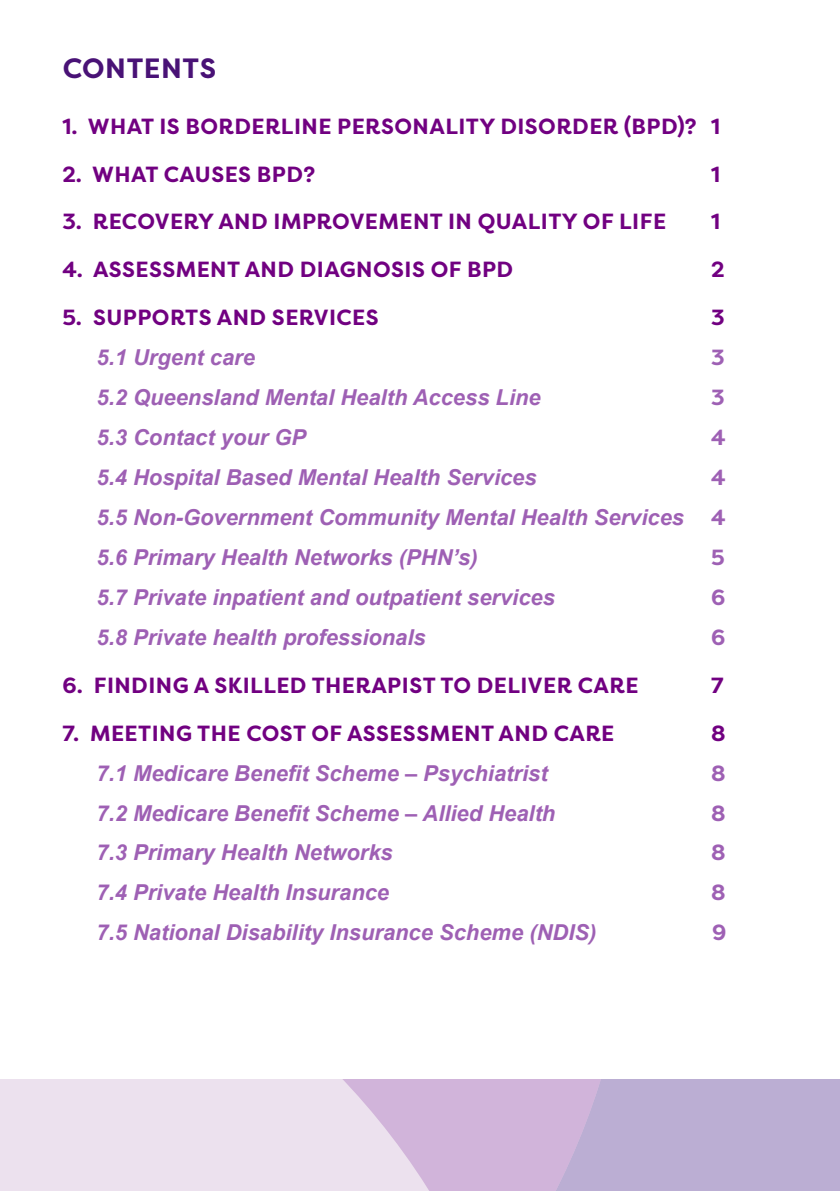
<style>
.page{position:relative;width:840px;height:1191px;background:#fff}
.page>*{position:absolute;margin:0;border:0;box-sizing:border-box;transform-origin:0 0}
.t1{font:700 27.8px "Filson Pro";letter-spacing:.02em;color:#491276}
.t2{font:italic 700 22px "Arial";color:#9e60b4}
.t3{font:700 22px "Filson Pro";letter-spacing:.02em;color:#710081}
.t4{font:700 22px "Filson Pro";color:#9e60b4}
.s1{font-family:"Filson Pro";font-style:normal}
</style>
<div class="page">
<div style="left:632px;top:1079px;width:207px;height:112px;background:#bbaed3"></div>
<div style="left:603px;top:1079px;width:29px;height:112px;background:#bbaed3"></div>
<svg style="left:0;top:1079px;width:603px;height:112px"></svg>
<p class="t1" style="left:63px;top:51px;width:155px">CONTENTS</p>
<p class="t3" style="left:62px;top:112px;width:659px">1. WHAT IS BORDERLINE PERSONALITY DISORDER (BPD)? 1</p>
<p class="t3" style="left:62px;top:160px;width:254px">2. WHAT CAUSES BPD?</p>
<p class="t3" style="left:710px;top:160px;width:11px">1</p>
<p class="t3" style="left:62px;top:208px;width:604px">3. RECOVERY AND IMPROVEMENT IN QUALITY OF LIFE</p>
<p class="t3" style="left:710px;top:208px;width:11px">1</p>
<p class="t3" style="left:62px;top:256px;width:452px">4. ASSESSMENT AND DIAGNOSIS OF BPD</p>
<p class="t3" style="left:710px;top:256px;width:15px">2</p>
<p class="t3" style="left:62px;top:304px;width:317px">5. SUPPORTS AND SERVICES</p>
<p class="t3" style="left:710px;top:304px;width:15px">3</p>
<p class="t2" style="left:96px;top:343px;width:160px">5.1 Urgent care</p>
<p class="t4" style="left:710px;top:344px;width:15px">3</p>
<p class="t2" style="left:96px;top:383px;width:445px">5.2 Queensland Mental Health Access Line</p>
<p class="t4" style="left:710px;top:383px;width:15px">3</p>
<p class="t2" style="left:96px;top:423px;width:211px">5.3 Contact your GP</p>
<p class="t4" style="left:710px;top:423px;width:16px">4</p>
<p class="t2" style="left:96px;top:463px;width:441px">5.4 Hospital Based Mental Health Services</p>
<p class="t4" style="left:710px;top:463px;width:16px">4</p>
<p class="t2" style="left:96px;top:502px;width:630px">5.5 Non-Government Community Mental Health Services <span class="s1">4</span></p>
<p class="t2" style="left:96px;top:542px;width:382px">5.6 Primary Health Networks (PHN’s)</p>
<p class="t4" style="left:710px;top:543px;width:15px">5</p>
<p class="t2" style="left:96px;top:582px;width:459px">5.7 Private inpatient and outpatient services</p>
<p class="t4" style="left:710px;top:583px;width:16px">6</p>
<p class="t2" style="left:96px;top:622px;width:330px">5.8 Private health professionals</p>
<p class="t4" style="left:710px;top:623px;width:16px">6</p>
<p class="t3" style="left:62px;top:671px;width:577px">6. FINDING A SKILLED THERAPIST TO DELIVER CARE</p>
<p class="t3" style="left:710px;top:671px;width:14px">7</p>
<p class="t3" style="left:62px;top:719px;width:553px">7. MEETING THE COST OF ASSESSMENT AND CARE</p>
<p class="t3" style="left:710px;top:719px;width:16px">8</p>
<p class="t2" style="left:96px;top:758px;width:452px">7.1 Medicare Benefit Scheme – Psychiatrist</p>
<p class="t4" style="left:710px;top:759px;width:16px">8</p>
<p class="t2" style="left:96px;top:798px;width:460px">7.2 Medicare Benefit Scheme – Allied Health</p>
<p class="t4" style="left:710px;top:799px;width:16px">8</p>
<p class="t2" style="left:96px;top:838px;width:297px">7.3 Primary Health Networks</p>
<p class="t4" style="left:710px;top:839px;width:16px">8</p>
<p class="t2" style="left:96px;top:878px;width:294px">7.4 Private Health Insurance</p>
<p class="t4" style="left:710px;top:879px;width:16px">8</p>
<p class="t2" style="left:96px;top:918px;width:501px">7.5 National Disability Insurance Scheme (NDIS)</p>
<p class="t4" style="left:711px;top:918px;width:16px">9</p>
</div>
